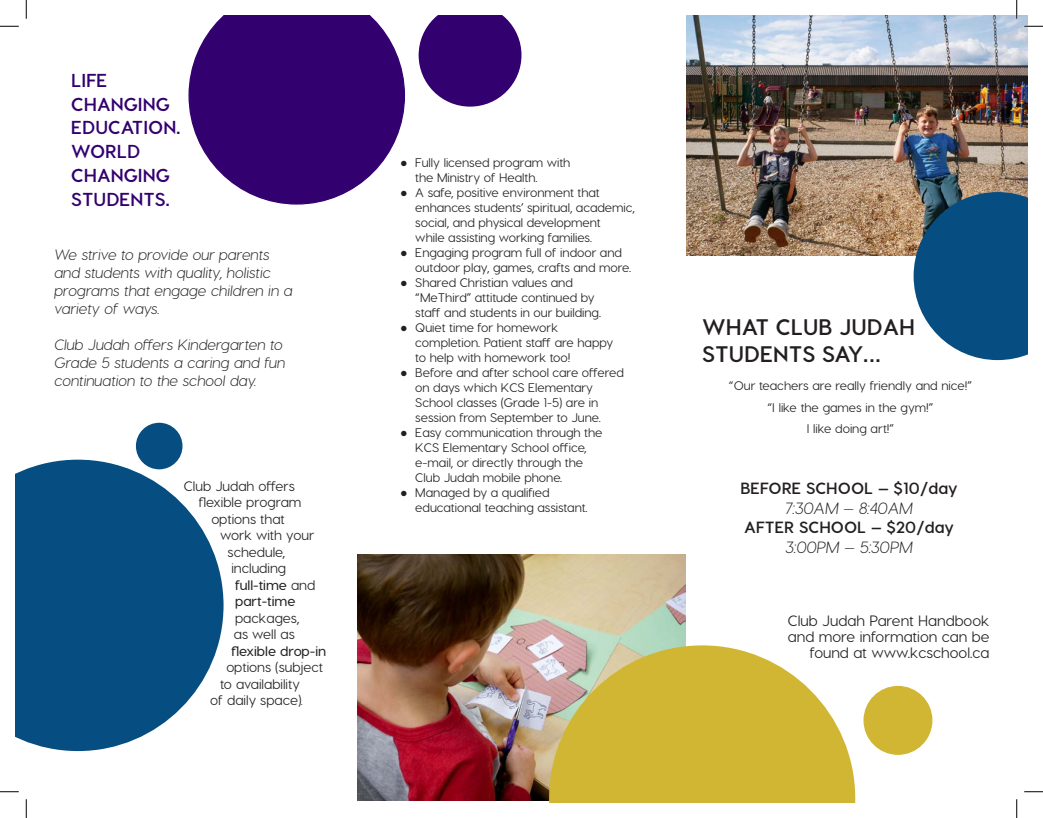
<style>
.page{position:relative;width:1043px;height:818px;background:#fff}
.page>*{position:absolute;margin:0;border:0;box-sizing:border-box;transform-origin:0 0}
.t1{font:700 22.5px/27px "Visby CF";color:#231f20}
.t2{font:700 18.75px/23.8px "Visby CF";color:#33006f}
.t3{font:700 16.25px "Visby CF";color:#231f20}
.t4{font:italic 300 16.25px "Visby CF";color:#231f20}
.t5{font:italic 300 15px/18px "Visby CF";color:#231f20}
.t6{font:500 15px/16.2px "Visby CF";color:#231f20;text-align:right}
.t7{font:500 13.75px "Visby CF";color:#231f20}
.t8{font:600 13.75px "Visby CF";color:#231f20}
.t9{font:500 12.5px/15px "Visby CF";color:#231f20}
.s1{font-weight:500}
.s2{font-weight:300;font-style:italic}
.s3{font-family:"Arial";font-weight:400}
</style>
<div class="page">
<svg style="left:188px;top:15px;width:217px;height:189px"></svg>
<svg style="left:15px;top:447px;width:209px;height:305px"></svg>
<div style="left:136px;top:422px;width:46px;height:47px;background:#064d81;border-radius:50%"></div>
<img style="left:686px;top:15px;width:341px;height:241px">
<img style="left:358px;top:554px;width:327px;height:246px">
<svg style="left:549px;top:645px;width:306px;height:157px;background:#d3be55"></svg>
<div style="left:864px;top:686px;width:67px;height:68px;background:#d0b633;border-radius:50%"></div>
<div style="left:863px;top:686px;width:69px;height:68px;border:1px solid #d0b633;border-radius:50%"></div>
<svg style="left:418px;top:15px;width:103px;height:92px"></svg>
<svg style="left:913px;top:192px;width:115px;height:168px;background:#245f89"></svg>
<svg style="left:0;top:25px;width:19px;height:2px"></svg>
<svg style="left:1024px;top:25px;width:18px;height:2px"></svg>
<svg style="left:0;top:791px;width:19px;height:1px"></svg>
<svg style="left:1024px;top:791px;width:18px;height:1px"></svg>
<svg style="left:25px;top:0;width:2px;height:19px"></svg>
<svg style="left:25px;top:799px;width:2px;height:19px"></svg>
<svg style="left:1015px;top:0;width:2px;height:19px"></svg>
<svg style="left:1016px;top:799px;width:1px;height:19px"></svg>
<p class="t2" style="left:71px;top:68px;width:110px">LIFE<br>CHANGING<br>EDUCATION.</p>
<p class="t2" style="left:71px;top:139px;width:100px">WORLD<br>CHANGING<br>STUDENTS.</p>
<p class="t5" style="left:54px;top:245px;width:240px">We strive to provide our parents and students with quality, holistic programs that engage children in a variety of ways.</p>
<p class="t5" style="left:54px;top:335px;width:232px">Club Judah offers Kindergarten to<br>Grade 5 students a caring and fun continuation to the school day.</p>
<p class="t7" style="left:184px;top:477px;width:113px">Club Judah offers</p>
<p class="t7" style="left:199px;top:494px;width:104px">flexible program</p>
<p class="t7" style="left:211px;top:510px;width:75px">options that</p>
<p class="t7" style="left:220px;top:527px;width:96px">work with your</p>
<p class="t7" style="left:227px;top:543px;width:59px">schedule,</p>
<p class="t7" style="left:231px;top:560px;width:56px">including</p>
<p class="t8" style="left:235px;top:576px;width:82px">full-time <span class="s1">and</span></p>
<p class="t8" style="left:235px;top:593px;width:62px">part-time</p>
<p class="t7" style="left:235px;top:609px;width:66px">packages,</p>
<p class="t7" style="left:234px;top:626px;width:62px">as well as</p>
<p class="t8" style="left:231px;top:642px;width:96px">flexible drop-in</p>
<p class="t7" style="left:226px;top:659px;width:98px">options (subject</p>
<p class="t7" style="left:220px;top:675px;width:81px">to availability</p>
<p class="t7" style="left:210px;top:692px;width:94px">of daily space)<span class="s2">.</span></p>
<p class="t9" style="left:415px;top:155px;width:157px;text-indent:-15px"><span class="s3">●</span> Fully licensed program with the Ministry of Health.</p>
<p class="t9" style="left:415px;top:185px;width:221px;text-indent:-15px"><span class="s3">●</span> A safe, positive environment that enhances students’ spiritual, academic, social, and physical development<br>while assisting working families.</p>
<p class="t9" style="left:415px;top:245px;width:217px;text-indent:-15px"><span class="s3">●</span> Engaging program full of indoor and outdoor play, games, crafts and more.</p>
<p class="t9" style="left:415px;top:275px;width:187px;text-indent:-15px"><span class="s3">●</span> Shared Christian values and “MeThird” attitude continued by staff and students in our building.</p>
<p class="t9" style="left:415px;top:320px;width:200px;text-indent:-15px"><span class="s3">●</span> Quiet time for homework completion. Patient staff are happy to help with homework too!</p>
<p class="t9" style="left:415px;top:365px;width:210px;text-indent:-15px"><span class="s3">●</span> Before and after school care offered on days which KCS Elementary<br>School classes (Grade 1-5) are in session from September to June.</p>
<p class="t9" style="left:415px;top:425px;width:189px;text-indent:-15px"><span class="s3">●</span> Easy communication through the<br>KCS Elementary School office, e-mail, or directly through the<br>Club Judah mobile phone.</p>
<p class="t9" style="left:415px;top:485px;width:174px;text-indent:-15px"><span class="s3">●</span> Managed by a qualified educational teaching assistant.</p>
<p class="t1" style="left:702px;top:313px;width:214px">WHAT CLUB JUDAH<br>STUDENTS SAY...</p>
<p class="t9" style="left:729px;top:375px;width:244px;line-height:21.2px;text-align:center">“Our teachers are really friendly and nice!” “I like the games in the gym!”</p>
<p class="t9" style="left:806px;top:421px;width:89px">I like doing art!”</p>
<p class="t3" style="left:740px;top:478px;width:219px">BEFORE SCHOOL — $10/day</p>
<p class="t4" style="left:785px;top:498px;width:129px">7:30AM — 8:40AM</p>
<p class="t3" style="left:744px;top:517px;width:211px">AFTER SCHOOL — $20/day</p>
<p class="t4" style="left:785px;top:537px;width:129px">3:00PM — 5:30PM</p>
<p class="t6" style="left:788px;top:612px;width:203px">Club Judah Parent Handbook and more information can be found at www.kcschool.ca</p>
</div>
